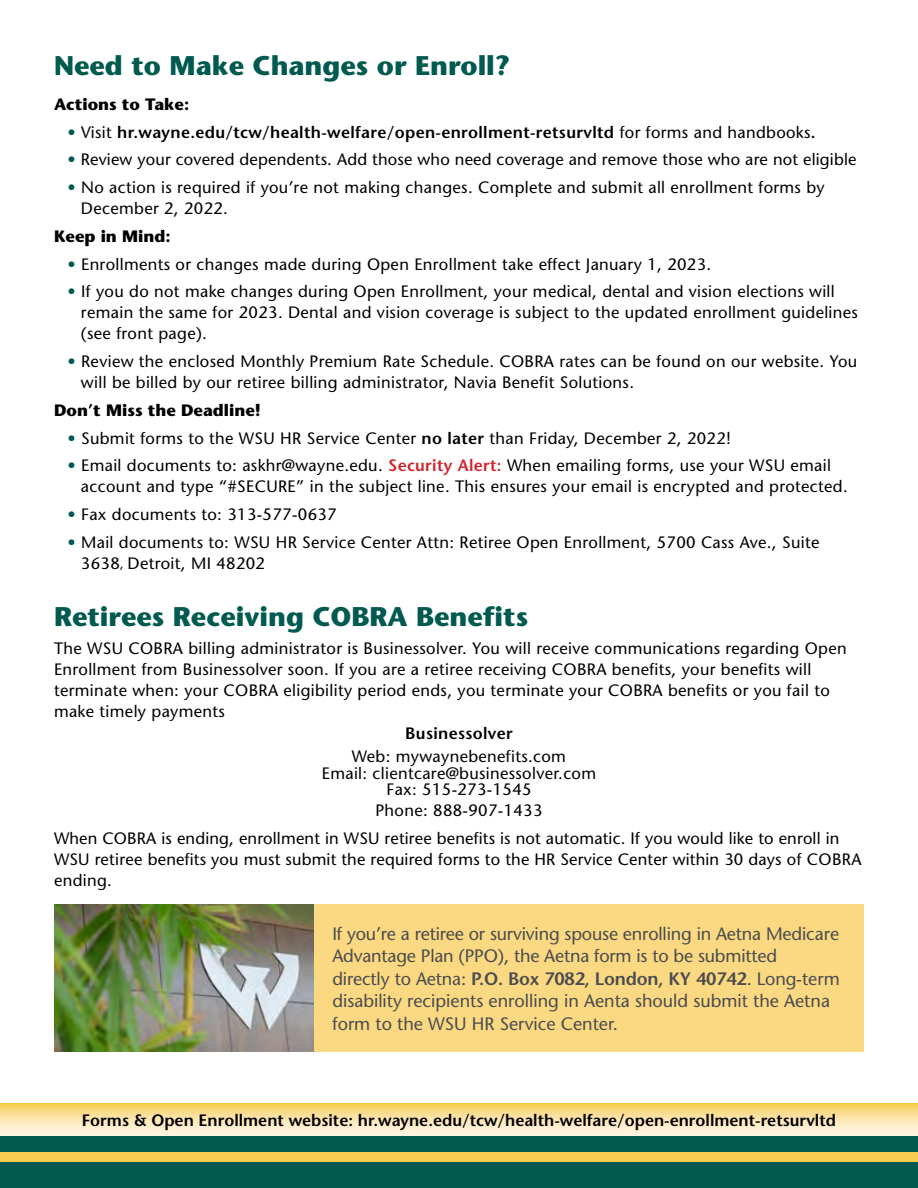
<style>
.page{position:relative;width:918px;height:1188px;background:#fff}
.page>*{position:absolute;margin:0;border:0;box-sizing:border-box;transform-origin:0 0}
.t1{font:700 27px "Stone Sans";color:#005a4f}
.t2{font:18px/22.5px "Stone Sans";letter-spacing:-.01em;color:#4d4d4f}
.t3{font:16.5px/21px "Stone Sans";letter-spacing:.02em;color:#000}
.t4{font:600 16.5px "Stone Sans";letter-spacing:.02em;color:#000}
.t5{font:600 16.5px "Stone Sans";color:#000}
.t6{font:700 16.5px "Stone Sans";color:#000}
.s1{font-weight:400;color:#005a4f}
.s2{font-weight:400}
.s3{color:#005a4f}
.s4{font-weight:600}
.s5{color:#000101}
.s6{font-weight:600;color:#d2232a}
.s7{font-size:12px}
</style>
<div class="page">
<svg style="left:0;top:1103px;width:918px;height:33px;background:#fbe4a7"></svg>
<div style="left:0;top:1136px;width:918px;height:17px;background:#005a4f"></div>
<div style="left:0;top:1152px;width:918px;height:24px;background:#f7cd4f"></div>
<div style="left:0;top:1162px;width:918px;height:26px;background:#005a4f"></div>
<div style="left:312px;top:904px;width:552px;height:148px;background:#fad982"></div>
<img style="left:54px;top:904px;width:259px;height:148px">
<h1 class="t1" style="left:54px;top:50px;width:458px">Need to Make Changes or Enroll?</h1>
<p class="t6" style="left:54px;top:94px;width:137px">Actions to Take:</p>
<p class="t4" style="left:67px;top:122px;width:750px"><span class="s1">•</span> <span class="s2">Visit</span> hr.wayne.edu/tcw/health-welfare/open-enrollment-retsurvltd <span class="s2">for forms and handbooks</span>.</p>
<p class="t3" style="left:67px;top:149px;width:790px"><span class="s3">•</span> Review your covered dependents. Add those who need coverage and remove those who are not eligible</p>
<p class="t3" style="left:81px;top:177px;width:745px;text-indent:-13px"><span class="s3">•</span> No action is required if you’re not making changes. Complete and submit all enrollment forms by<br>December 2, 2022.</p>
<p class="t6" style="left:54px;top:226px;width:118px">Keep in Mind:</p>
<p class="t3" style="left:67px;top:253px;width:645px"><span class="s3">•</span> Enrollments or changes made during Open Enrollment take effect January 1, 2023.</p>
<p class="t3" style="left:81px;top:281px;width:778px;text-indent:-13px"><span class="s3">•</span> If you do not make changes during Open Enrollment, your medical, dental and vision elections will remain the same for 2023. Dental and vision coverage is subject to the updated enrollment guidelines (see front page).</p>
<p class="t3" style="left:81px;top:351px;width:778px;text-indent:-13px"><span class="s3">•</span> Review the enclosed Monthly Premium Rate Schedule. COBRA rates can be found on our website. You will be billed by our retiree billing administrator, Navia Benefit Solutions.</p>
<p class="t6" style="left:54px;top:400px;width:208px">Don’t Miss the Deadline!</p>
<p class="t3" style="left:67px;top:427px;width:665px"><span class="s3">•</span> Submit forms to the WSU HR Service Center <span class="s4">no later</span> than Friday, December 2, 2022!</p>
<p class="t3" style="left:81px;top:455px;width:768px;text-indent:-13px"><span class="s3">•</span> <span class="s5">Email documents to: askhr@wayne.edu.</span> <span class="s6">Security Alert:</span> When emailing forms, use your WSU email account and type “#SECURE” in the subject line. This ensures your email is encrypted and protected.</p>
<p class="t3" style="left:67px;top:504px;width:271px"><span class="s3">•</span> Fax documents to: 313-577-0637</p>
<p class="t3" style="left:81px;top:532px;width:740px;text-indent:-13px"><span class="s3">•</span> Mail documents to: WSU HR Service Center Attn: Retiree Open Enrollment, 5700 Cass Ave., Suite<br>3638<span class="s7">,</span> Detroit, MI 48202</p>
<h1 class="t1" style="left:54px;top:600px;width:476px">Retirees Receiving COBRA Benefits</h1>
<p class="t3" style="left:54px;top:637px;width:794px">The WSU COBRA billing administrator is Businessolver. You will receive communications regarding Open Enrollment from Businessolver soon. If you are a retiree receiving COBRA benefits, your benefits will terminate when: your COBRA eligibility period ends, you terminate your COBRA benefits or you fail to make timely payments</p>
<p class="t4" style="left:405px;top:723px;width:109px">Businessolver</p>
<p class="t3" style="left:322px;top:748px;width:276px;line-height:16.5px;text-align:center">Web: mywaynebenefits.com<br>Email: clientcare@businessolver.com<br>Fax: 515-273-1545</p>
<p class="t3" style="left:54px;top:797px;width:787px;line-height:27.8px;text-indent:321px">Phone: 888-907-1433<br>When COBRA is ending, enrollment in WSU retiree benefits is not automatic. If you would like to enroll in</p>
<p class="t3" style="left:54px;top:849px;width:809px">WSU retiree benefits you must submit the required forms to the HR Service Center within 30 days of COBRA ending.</p>
<p class="t2" style="left:332px;top:922px;width:509px">If you’re a retiree or surviving spouse enrolling in Aetna Medicare Advantage Plan (PPO), the Aetna form is to be submitted<br>directly to Aetna: <span class="s4">P.O. Box 7082, London, KY 40742</span>. Long-term disability recipients enrolling in Aenta should submit the Aetna form to the WSU HR Service Center.</p>
<p class="t5" style="left:82px;top:1111px;width:756px">Forms &amp; Open Enrollment website: hr.wayne.edu/tcw/health-welfare/open-enrollment-retsurvltd</p>
</div>
